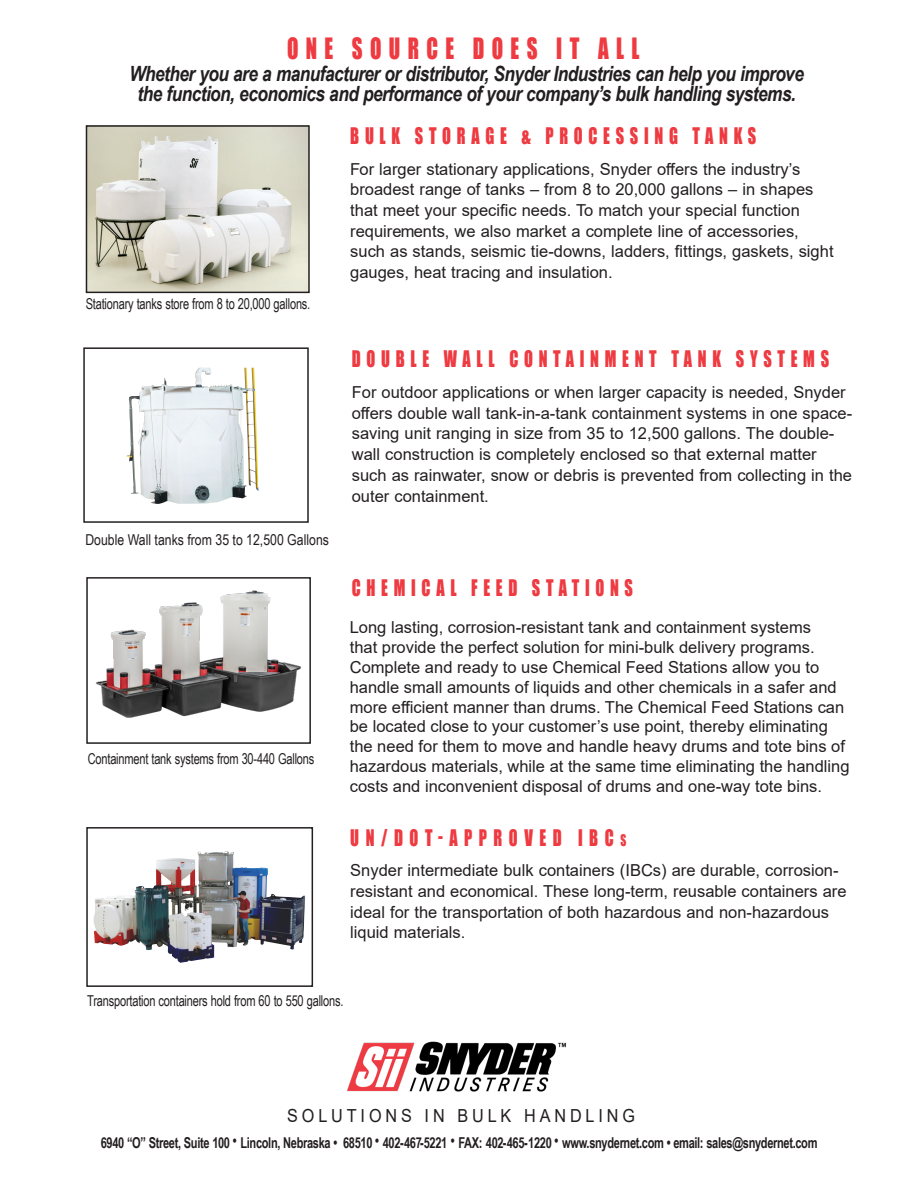
<style>
.page{position:relative;width:918px;height:1188px;background:#fff}
.page>*{position:absolute;margin:0;border:0;box-sizing:border-box;transform-origin:0 0}
.t1{font:27px "Impact";letter-spacing:.35em;color:#ee3a41;scale:.78 1}
.Back_Page_body_copy{font:italic 700 21px "Arial Narrow";letter-spacing:-.025em;color:#231f20}
.t2{font:21px "Impact";letter-spacing:.35em;color:#ee3a41;scale:.78 1}
.t3{font:21px "Impact";letter-spacing:.4em;color:#ee3a41;scale:.78 1}
.t4{font:18px "Arial";letter-spacing:.24em;color:#231f20;scale:.9 1}
.t5{font:16.5px/20.7px "Arial";color:#231f20}
.t6{font:15px "Arial Narrow";letter-spacing:-.015em;color:#231f20;scale:.9 1}
.t7{font:700 15px "Arial Narrow";letter-spacing:-.025em;color:#231f20;scale:.9 1}
.t8{font:15px "Arial Narrow";letter-spacing:-.015em;color:#231f20}
.s1{font-size:14.7px}
</style>
<div class="page">
<img style="left:89px;top:128px;width:218px;height:162px">
<div style="left:86px;top:125px;width:224px;height:168px;border:2px solid #231f20"></div>
<div style="left:83px;top:347px;width:226px;height:176px;border:2px solid #231f20"></div>
<img style="left:127px;top:368px;width:126px;height:126px">
<img style="left:147px;top:851px;width:159px;height:112px">
<img style="left:93px;top:851px;width:132px;height:99px">
<div style="left:86px;top:827px;width:227px;height:160px;border:2px solid #231f20"></div>
<img style="left:96px;top:590px;width:205px;height:128px">
<div style="left:86px;top:577px;width:225px;height:167px;border:2px solid #231f20"></div>
<img style="left:347px;top:1041px;width:220px;height:51px">
<p class="t1" style="left:287px;top:28px;width:453px">ONE SOURCE DOES IT ALL</p>
<p class="Back_Page_body_copy" style="left:130px;top:58px;width:676px">Whether you are a manufacturer or distributor, Snyder Industries can help you improve</p>
<p class="Back_Page_body_copy" style="left:138px;top:78px;width:660px">the function, economics and performance of your company’s bulk handling systems.</p>
<p class="t6" style="left:86px;top:292px;width:251px">Stationary tanks store from 8 to 20,000 gallons.</p>
<p class="t8" style="left:85px;top:529px;width:245px">Double Wall tanks from 35 to 12,500 Gallons</p>
<p class="t6" style="left:88px;top:748px;width:253px">Containment tank systems from 30-440 Gallons</p>
<p class="t2" style="left:350px;top:119px;width:522px">BULK STORAGE &amp; PROCESSING TANKS</p>
<p class="t5" style="left:350px;top:158px;width:485px">For larger stationary applications, Snyder offers the industry’s broadest range of tanks – from 8 to 20,000 gallons – in shapes that meet your specific needs. To match your special function requirements, we also market a complete line of accessories, such as stands, seismic tie-downs, ladders, fittings, gaskets, sight gauges, heat tracing and insulation.</p>
<p class="t2" style="left:352px;top:343px;width:614px">DOUBLE WALL CONTAINMENT TANK SYSTEMS</p>
<p class="t5" style="left:352px;top:382px;width:502px">For outdoor applications or when larger capacity is needed, Snyder offers double wall tank-in-a-tank containment systems in one space&shy;saving unit ranging in size from 35 to 12,500 gallons. The double&shy;wall construction is completely enclosed so that external matter such as rainwater, snow or debris is prevented from collecting in the outer containment.</p>
<p class="t2" style="left:352px;top:571px;width:362px">CHEMICAL FEED STATIONS</p>
<p class="t5" style="left:350px;top:618px;width:501px;line-height:19.8px">Long lasting, corrosion-resistant tank and containment systems<br>that provide the perfect solution for mini-bulk delivery programs.<br>Complete and ready to use Chemical Feed Stations allow you to handle small amounts of liquids and other chemicals in a safer and more efficient manner than drums. The Chemical Feed Stations can be located close to your customer’s use point, thereby eliminating the need for them to move and handle heavy drums and tote bins of hazardous materials, while at the same time eliminating the handling costs and inconvenient disposal of drums and one-way tote bins.</p>
<p class="t3" style="left:350px;top:821px;width:355px">UN/DOT-APPROVED IBC <span class="s1">s</span></p>
<p class="t5" style="left:350px;top:860px;width:498px">Snyder intermediate bulk containers (IBCs) are durable, corrosion&shy;resistant and economical. These long-term, reusable containers are ideal for the transportation of both hazardous and non-hazardous liquid materials.</p>
<p class="t6" style="left:87px;top:990px;width:286px">Transportation containers hold from 60 to 550 gallons.</p>
<p class="t4" style="left:287px;top:1103px;width:388px">SOLUTIONS IN BULK HANDLING</p>
<p class="t7" style="left:101px;top:1131px;width:798px">6940 “O” Street, Suite 100 • Lincoln, Nebraska • 68510 • 402-467-5221 • FAX: 402-465-1220 • www.snydernet.com • email: sales@snydernet.com</p>
</div>
